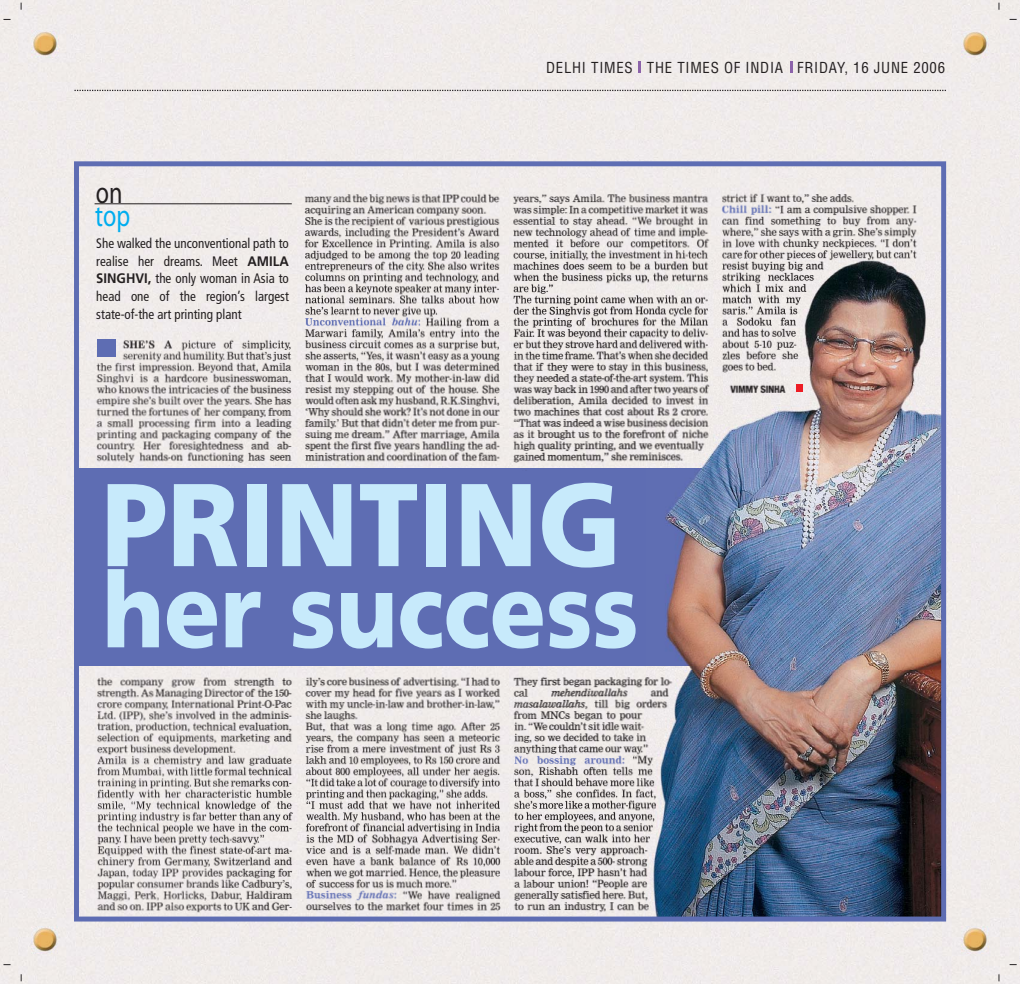
<style>
.page{position:relative;width:1020px;height:984px;background:#f0ecea}
.page>*{position:absolute;margin:0;border:0;box-sizing:border-box;transform-origin:0 0}
.t1{font:900 117.5px "Frutiger";color:#c7eafb;scale:.91 1}
.t2{font:900 104.25px "Frutiger";color:#c7eafb;scale:.89 1}
.t3{font:31px "Myriad Pro";color:#00adef;scale:.78 1}
.t4{font:31px "Myriad Pro";color:#231f20;scale:.78 1}
.t5{font:condensed 14.75px "Helvetica";letter-spacing:.05em;color:#231f20}
.t6{font:condensed 13.75px/17.6px "Frutiger";color:#231f20;text-align:justify;scale:.95 1}
.s1{font-weight:700;font-stretch:normal}
</style>
<div class="page">
<img style="left:924px;top:252px;width:16px;height:251px">
<img style="left:924px;top:503px;width:16px;height:168px">
<img style="left:924px;top:671px;width:16px;height:244px">
<div style="left:74px;top:161px;width:872px;height:760px;border:5px solid #5e6db3"></div>
<img style="left:32px;top:31px;width:26px;height:26px">
<img style="left:962px;top:31px;width:26px;height:26px">
<img style="left:32px;top:927px;width:26px;height:26px">
<img style="left:962px;top:927px;width:26px;height:26px">
<img style="left:87px;top:183px;width:837px;height:733px">
<svg style="left:73px;top:90px;width:873px;height:1px"></svg>
<svg style="left:638px;top:61px;width:3px;height:11px"></svg>
<svg style="left:790px;top:61px;width:3px;height:11px"></svg>
<h3 class="t4" style="left:96px;top:174px;width:36px">on</h3>
<h3 class="t3" style="left:95px;top:197px;width:46px">top</h3>
<p class="t6" style="left:96px;top:236px;width:204px">She walked the unconventional path to realise her dreams. Meet <span class="s1">AMILA SINGHVI,</span> the only woman in Asia to head one of the region’s largest state-of-the art printing plant</p>
<p class="t5" style="left:546px;top:61px;width:400px">DELHI TIMES THE TIMES OF INDIA FRIDAY, 16 JUNE 2006</p>
<h1 class="t1" style="left:102px;top:478px;width:573px">PRINTING</h1>
<h2 class="t2" style="left:102px;top:569px;width:604px">her success</h2>
</div>
